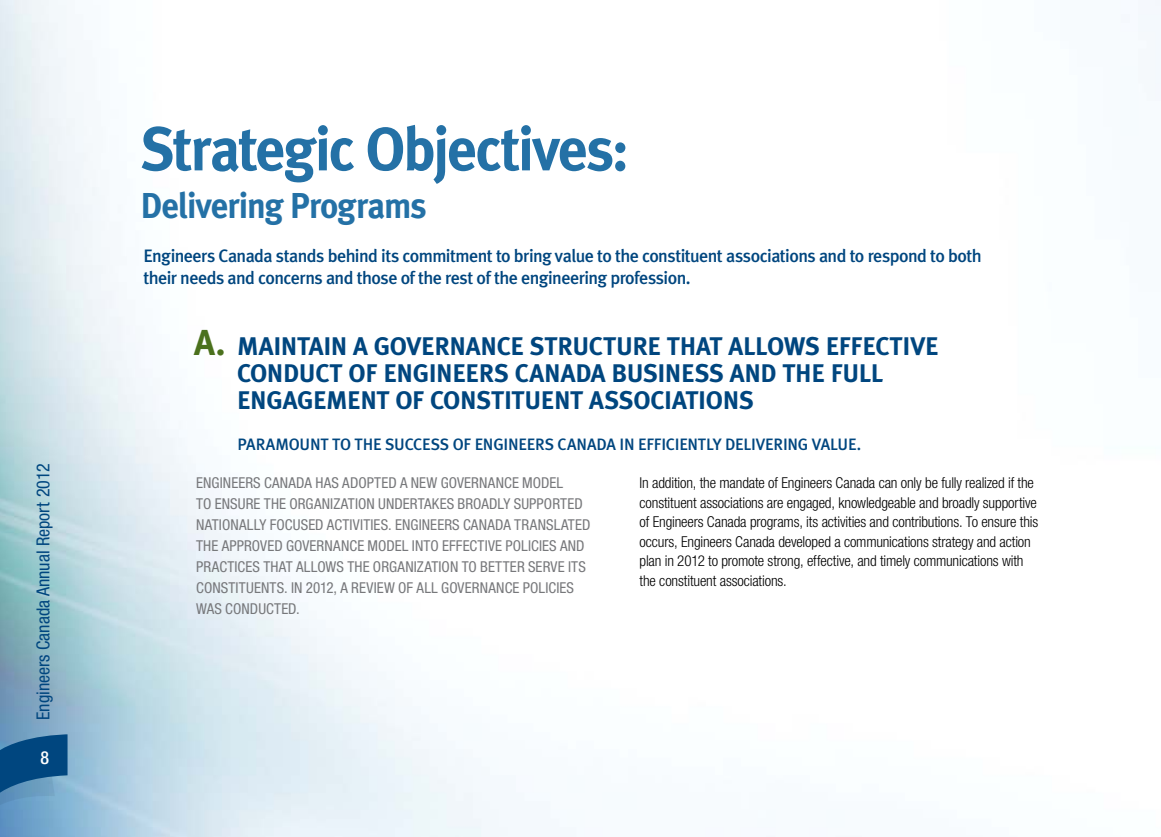
<style>
.page{position:relative;width:1161px;height:837px;background:#fff}
.page>*{position:absolute;margin:0;border:0;box-sizing:border-box;transform-origin:0 0}
.t1{font:700 61.5px "Meta Plus";letter-spacing:-.035em;color:#2471a6;scale:.96 1}
.t2{font:700 36px "Meta Plus";letter-spacing:-.03em;color:#2471a6;scale:.96 1}
.t3{font:25.5px/27px "Meta Plus Bold Caps";letter-spacing:-.015em;color:#00467f}
.t4{font:500 18px/22.5px "Meta Plus";letter-spacing:-.03em;color:#00467f}
.t5{font:condensed 18px "Helvetica Neue";color:#00467f}
.t6{font:500 condensed 18px "Helvetica Neue";color:#fff}
.t7{font:500 16.5px "Meta Plus";letter-spacing:.07em;color:#00467f}
.t8{font:300 condensed 15px/19.5px "Helvetica Neue";letter-spacing:-.01em;color:#000}
.t9{font:condensed 15px/21px "Helvetica Neue";letter-spacing:.095em;color:#77787b}
.s1{font-family:"Meta Plus";font-weight:700;font-size:36px;color:#4b711d}
.s2{font-size:15.3px}
</style>
<div class="page">
<img style="left:0;top:0;width:1161px;height:837px">
<svg style="left:0;top:734px;width:68px;height:99px;background:#407ba9"></svg>
<p class="t5" style="left:33px;top:720px;width:258px;rotate:-90deg">ENGINEERS CANADA ANNUAL REPORT 2012</p>
<p class="t6" style="left:40px;top:747px;width:10px">8</p>
<h1 class="t1" style="left:141px;top:113px;width:511px">Strategic Objectives:</h1>
<h2 class="t2" style="left:141px;top:185px;width:300px">Delivering Programs</h2>
<p class="t4" style="left:144px;top:244px;width:840px">Engineers Canada stands behind its commitment to bring value to the constituent associations and to respond to both their needs and concerns and those of the rest of the engineering profession.</p>
<h3 class="t3" style="left:237px;top:332px;width:703px;text-indent:-43px"><span class="s1">A.</span> MAINTAIN A GOVERNANCE STRUCTURE THAT ALLOWS EFFECTIVE<br>CONDUCT OF ENGINEERS CANADA BUSINESS AND THE FULL<br>ENGAGEMENT OF CONSTITUENT ASSOCIATIONS</h3>
<p class="t7" style="left:238px;top:435px;width:625px">Paramount to the success of engineers canada in efficiently delivering value.</p>
<p class="t9" style="left:196px;top:472px;width:396px">ENGINEERS CANADA HAS ADOPTED A NEW GOVERNANCE MODEL<br>TO ENSURE THE ORGANIZATION UNDERTAKES BROADLY SUPPORTED NATIONALLY FOCUSED ACTIVITIES. ENGINEERS CANADA TRANSLATED THE APPROVED GOVERNANCE MODEL INTO EFFECTIVE POLICIES AND PRACTICES THAT ALLOWS THE ORGANIZATION TO BETTER SERVE ITS CONSTITUENTS. IN <span class="s2">2012</span>, A REVIEW OF ALL GOVERNANCE POLICIES WAS CONDUCTED.</p>
<p class="t8" style="left:640px;top:473px;width:400px">In addition, the mandate of Engineers Canada can only be fully realized if the constituent associations are engaged, knowledgeable and broadly supportive of Engineers Canada programs, its activities and contributions. To ensure this occurs, Engineers Canada developed a communications strategy and action plan in 2012 to promote strong, effective, and timely communications with the constituent associations.</p>
</div>
